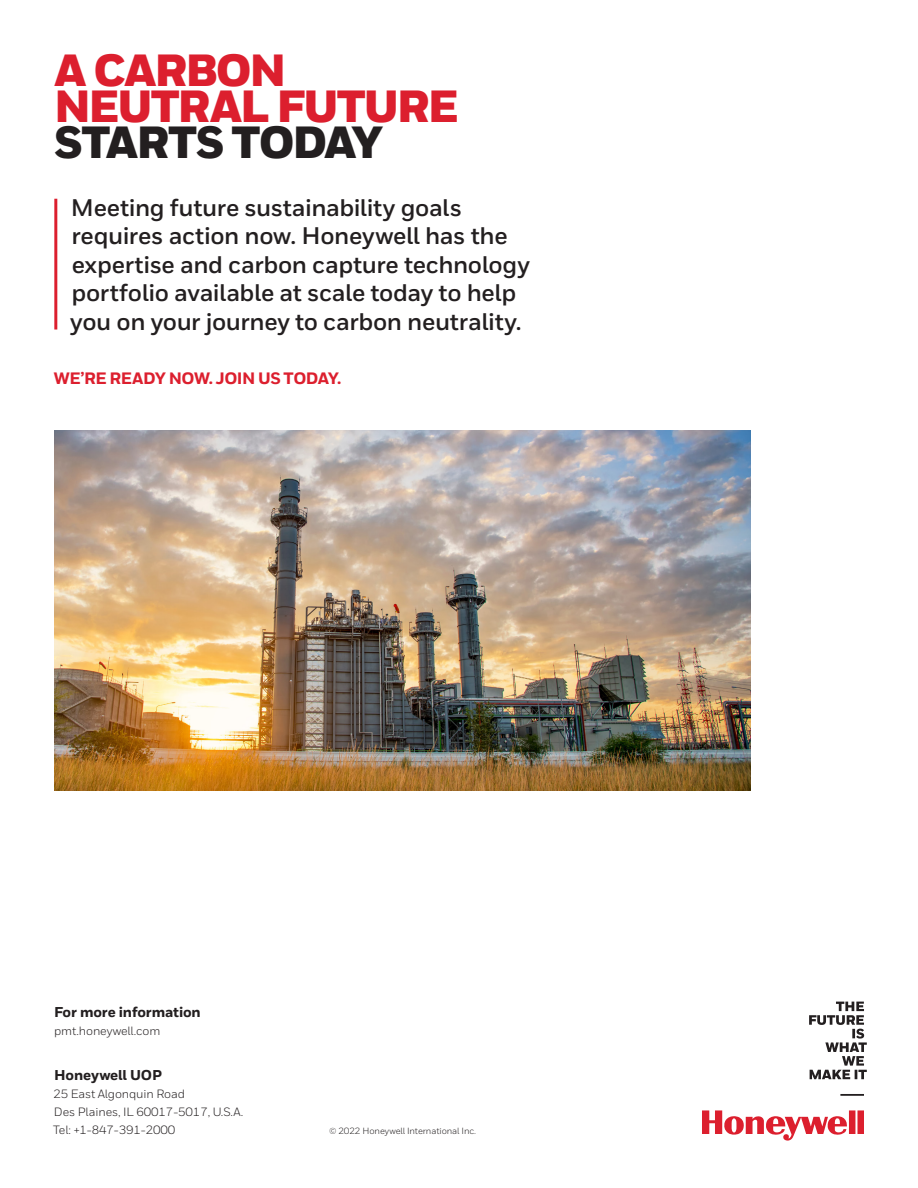
<style>
.page{position:relative;width:918px;height:1188px;background:#fff}
.page>*{position:absolute;margin:0;border:0;box-sizing:border-box;transform-origin:0 0}
.Section_Title__30_24{font:900 45px/36px "Honeywell Sans";letter-spacing:-.045em;color:#dc1f2e}
.Intro_Body{font:700 24px/28.5px "Honeywell Sans";letter-spacing:-.015em;color:#231f20}
.Heading_2__11_12{font:800 16.5px "Honeywell Sans";letter-spacing:-.03em;color:#dc1f2e}
.Cover__Address_Block{font:800 14.25px "Honeywell Sans";letter-spacing:-.01em;color:#231f20}
.Cover__Address_Block-2{font:12px "Honeywell Sans";letter-spacing:-.01em;color:#231f20}
.Cover__Copyright{font:9px "Honeywell Sans";letter-spacing:-.01em;color:#231f20}
.s1{color:#231f20}
</style>
<div class="page">
<svg style="left:809px;top:1002px;width:58px;height:94px"></svg>
<svg style="left:702px;top:1110px;width:162px;height:31px"></svg>
<img style="left:54px;top:431px;width:697px;height:360px">
<hr style="left:54px;top:199px;width:3px;height:131px;background:#dc1f2e">
<p class="Section_Title__30_24" style="left:54px;top:54px;width:406px">A CARBON<br>NEUTRAL FUTURE<br><span class="s1">STARTS TODAY</span></p>
<p class="Intro_Body" style="left:70px;top:194px;width:461px">Meeting future sustainability goals requires action now. Honeywell has the expertise and carbon capture technology portfolio available at scale today to help you on your journey to carbon neutrality.</p>
<p class="Heading_2__11_12" style="left:54px;top:368px;width:289px">WE’RE READY NOW. JOIN US TODAY.</p>
<p class="Cover__Address_Block" style="left:54px;top:1003px;width:148px">For more information</p>
<p class="Cover__Address_Block-2" style="left:54px;top:1024px;width:108px">pmt.honeywell.com</p>
<p class="Cover__Address_Block" style="left:54px;top:1066px;width:109px">Honeywell UOP</p>
<p class="Cover__Address_Block-2" style="left:53px;top:1087px;width:133px">25 East Algonquin Road</p>
<p class="Cover__Address_Block-2" style="left:54px;top:1105px;width:191px">Des Plaines, IL 60017-5017, U.S.A.</p>
<p class="Cover__Address_Block-2" style="left:53px;top:1123px;width:124px">Tel: +1-847-391-2000</p>
<p class="Cover__Copyright" style="left:329px;top:1126px;width:149px">© 2022 Honeywell International Inc.</p>
</div>
